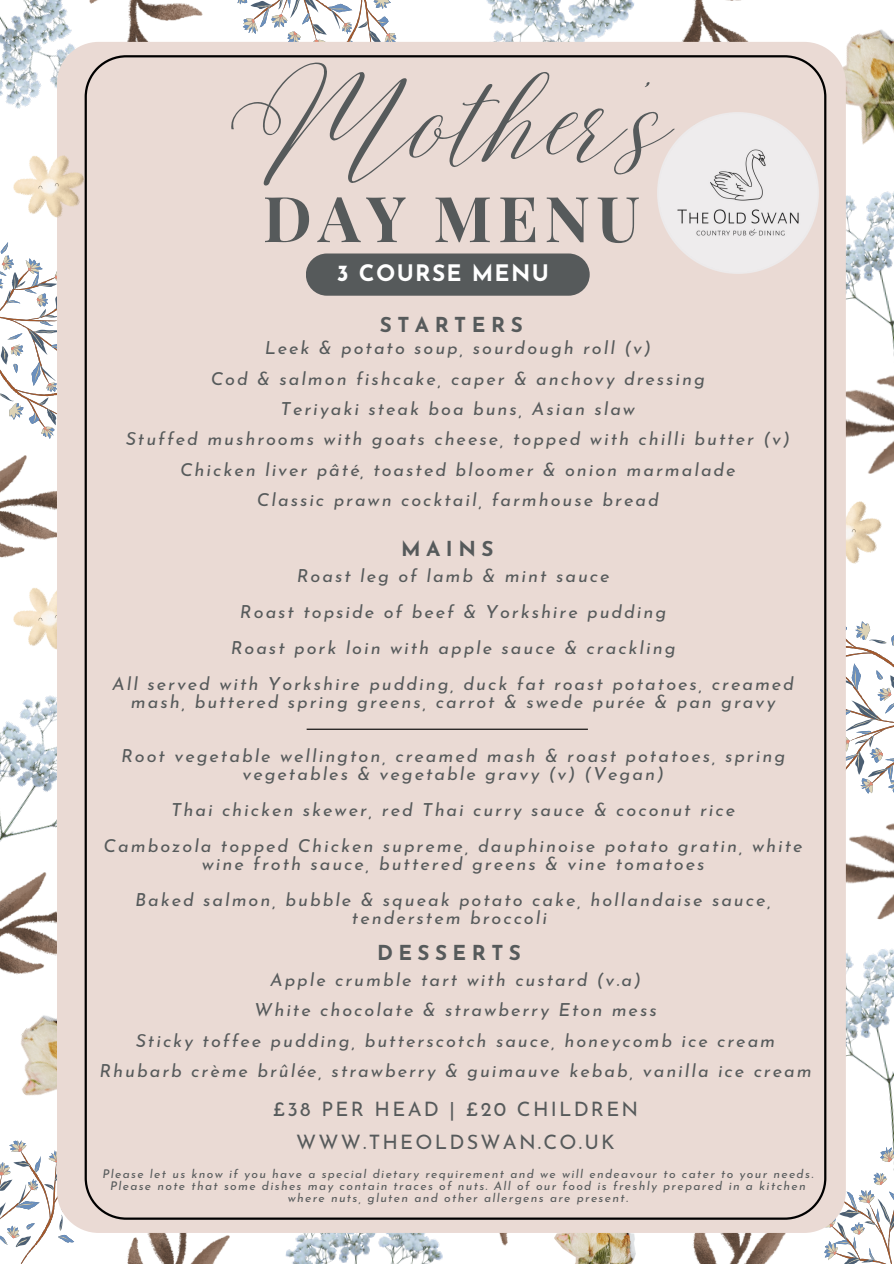
<style>
.page{position:relative;width:894px;height:1264px;background:#fff}
.page>*{position:absolute;margin:0;border:0;box-sizing:border-box;transform-origin:0 0}
.t1{font:92.25px "Malibu Ring";color:#565a5b}
.t2{font:700 63.15px "Playfair Display";letter-spacing:.1em;color:#565a5b}
.t3{font:700 22.65px "Josefin Sans";letter-spacing:.06em;color:#fff}
.t4{font:700 20.55px "Josefin Sans";letter-spacing:.265em;color:#565a5b}
.t5{font:19.95px/32.7px "Josefin Sans";letter-spacing:.11em;color:#565a5b;text-align:center}
.t6{font:italic 18px/30.3px "Josefin Sans";letter-spacing:.11em;color:#565a5b;text-align:center}
.t7{font:italic 12px/12px "Josefin Sans";letter-spacing:.11em;color:#565a5b;text-align:center}
</style>
<div class="page">
<img style="left:0;top:455px;width:57px;height:103px">
<img style="left:0;top:967px;width:44px;height:8px">
<img style="left:845px;top:801px;width:48px;height:129px">
<img style="left:845px;top:423px;width:48px;height:62px">
<img style="left:448px;top:1232px;width:99px;height:13px">
<img style="left:681px;top:0;width:68px;height:42px">
<img style="left:127px;top:0;width:76px;height:42px">
<img style="left:105px;top:1232px;width:124px;height:31px">
<img style="left:671px;top:1232px;width:124px;height:31px">
<img style="left:13px;top:588px;width:44px;height:61px">
<img style="left:845px;top:500px;width:36px;height:63px">
<img style="left:845px;top:936px;width:48px;height:203px">
<img style="left:0;top:695px;width:57px;height:272px">
<img style="left:845px;top:179px;width:48px;height:244px">
<img style="left:0;top:0;width:98px;height:109px">
<img style="left:281px;top:1232px;width:167px;height:31px">
<img style="left:486px;top:0;width:149px;height:42px">
<img style="left:845px;top:29px;width:48px;height:135px">
<img style="left:554px;top:1232px;width:81px;height:31px">
<img style="left:21px;top:1015px;width:36px;height:81px">
<svg style="left:845px;top:613px;width:48px;height:188px"></svg>
<svg style="left:237px;top:0;width:160px;height:42px"></svg>
<svg style="left:0;top:1140px;width:74px;height:123px"></svg>
<svg style="left:824px;top:1139px;width:69px;height:124px"></svg>
<svg style="left:0;top:242px;width:57px;height:197px"></svg>
<div style="left:57px;top:42px;width:788px;height:1190px;background:#eadad4"></div>
<div style="left:85px;top:55px;width:741px;height:1164px;background:#eadad4"></div>
<div style="left:306px;top:253px;width:283px;height:43px;background:#565a5b;border-radius:21px"></div>
<img style="left:13px;top:155px;width:71px;height:63px">
<hr style="left:306px;top:728px;width:281px;height:1px;background:#000">
<img style="left:657px;top:113px;width:161px;height:161px">
<p class="t1" style="left:219px;top:65px;width:445px">Mother’s</p>
<p class="t2" style="left:263px;top:174px;width:378px">DAY MENU</p>
<p class="t3" style="left:337px;top:264px;width:213px">3 COURSE MENU</p>
<h3 class="t4" style="left:380px;top:316px;width:144px">STARTERS</h3>
<p class="t6" style="left:126px;top:334px;width:665px">Leek &amp; potato soup, sourdough roll (v)<br>Cod &amp; salmon fishcake, caper &amp; anchovy dressing<br>Teriyaki steak boa buns, Asian slaw<br>Stuffed mushrooms with goats cheese, topped with chilli butter (v)<br>Chicken liver pâté, toasted bloomer &amp; onion marmalade<br>Classic prawn cocktail, farmhouse bread</p>
<p class="t4" style="left:401px;top:540px;width:94px">MAINS</p>
<p class="t6" style="left:296px;top:562px;width:314px">Roast leg of lamb &amp; mint sauce</p>
<p class="t6" style="left:240px;top:598px;width:427px">Roast topside of beef &amp; Yorkshire pudding</p>
<p class="t6" style="left:230px;top:634px;width:446px">Roast pork loin with apple sauce &amp; crackling</p>
<p class="t6" style="left:112px;top:676px;width:683px;line-height:18px">All served with Yorkshire pudding, duck fat roast potatoes, creamed mash, buttered spring greens, carrot &amp; swede purée &amp; pan gravy</p>
<p class="t6" style="left:121px;top:748px;width:665px;line-height:18px">Root vegetable wellington, creamed mash &amp; roast potatoes, spring vegetables &amp; vegetable gravy (v) (Vegan)</p>
<p class="t6" style="left:171px;top:796px;width:565px">Thai chicken skewer, red Thai curry sauce &amp; coconut rice</p>
<p class="t6" style="left:104px;top:838px;width:700px;line-height:18px">Cambozola topped Chicken supreme, dauphinoise potato gratin, white wine froth sauce, buttered greens &amp; vine tomatoes</p>
<h1 class="t6" style="left:135px;top:892px;width:637px;line-height:18px">Baked salmon, bubble &amp; squeak potato cake, hollandaise sauce, tenderstem broccoli</h1>
<h3 class="t4" style="left:377px;top:944px;width:145px">DESSERTS</h3>
<p class="t6" style="left:99px;top:966px;width:713px">Apple crumble tart with custard (v.a)<br>White chocolate &amp; strawberry Eton mess<br>Sticky toffee pudding, butterscotch sauce, honeycomb ice cream Rhubarb crème brûlée, strawberry &amp; guimauve kebab, vanilla ice cream</p>
<h2 class="t5" style="left:273px;top:1094px;width:367px">£38 PER HEAD | £20 CHILDREN<br>WWW.THEOLDSWAN.CO.UK</h2>
<p class="t7" style="left:102px;top:1169px;width:712px">Please let us know if you have a special dietary requirement and we will endeavour to cater to your needs.</p>
<h5 class="t7" style="left:110px;top:1181px;width:697px">Please note that some dishes may contain traces of nuts. All of our food is freshly prepared in a kitchen where nuts, gluten and other allergens are present.</h5>
</div>
